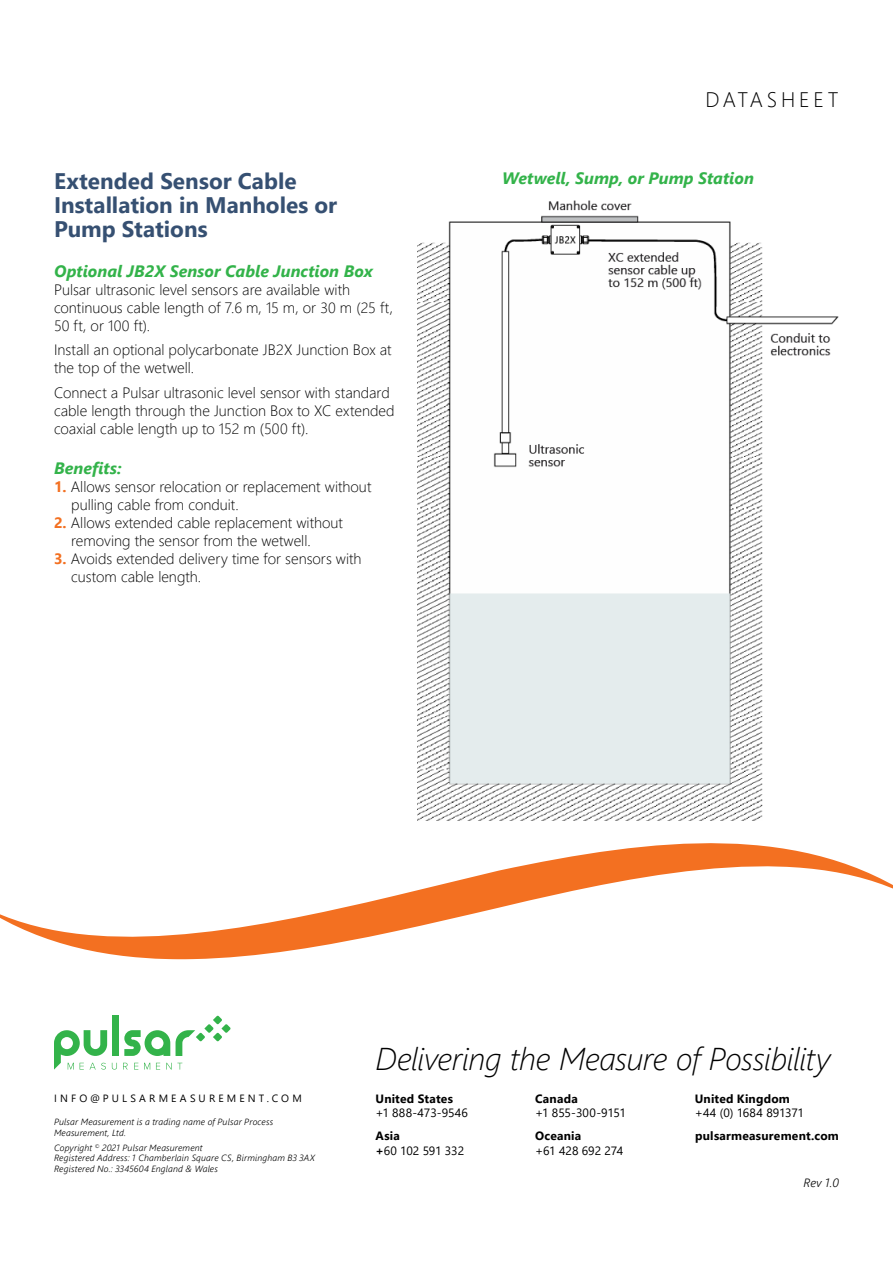
<style>
.page{position:relative;width:893px;height:1263px;background:#fff}
.page>*{position:absolute;margin:0;border:0;box-sizing:border-box;transform-origin:0 0}
.t1{font:italic 300 31.5px "Segoe UI";letter-spacing:-.015em;color:#000}
.t2{font:700 22.5px/24px "Segoe UI";color:#365072}
.t3{font:300 21px "Segoe UI";letter-spacing:.185em;color:#000}
.t4{font:italic 700 16.5px "Segoe UI";color:#33b34a}
.t5{font:300 15px/18px "Segoe UI";color:#000}
.t6{font:700 12px "Segoe UI";letter-spacing:.015em;color:#000}
.t7{font:12px/14.4px "Segoe UI";letter-spacing:-.005em;color:#000}
.t8{font:12px "Segoe UI";letter-spacing:.02em;color:#000}
.t9{font:italic 300 12px "Segoe UI";color:#000}
.t10{font:10.5px "Segoe UI";letter-spacing:.3em;color:#000}
.t11{font:italic 300 9px/10.5px "Segoe UI";letter-spacing:.02em;color:#000}
.s1{font-weight:700;color:#f37021}
.s2{font-weight:700}
</style>
<div class="page">
<svg style="left:0;top:843px;width:893px;height:116px"></svg>
<div style="left:112px;top:1016px;width:7px;height:40px;background:#33b34a"></div>
<svg style="left:124px;top:1030px;width:46px;height:26px"></svg>
<svg style="left:176px;top:1016px;width:55px;height:40px"></svg>
<svg style="left:54px;top:1030px;width:63px;height:39px"></svg>
<svg style="left:123px;top:1063px;width:5px;height:6px"></svg>
<svg style="left:134px;top:1063px;width:4px;height:6px"></svg>
<svg style="left:144px;top:1063px;width:6px;height:6px"></svg>
<svg style="left:156px;top:1063px;width:4px;height:6px"></svg>
<svg style="left:166px;top:1063px;width:16px;height:6px"></svg>
<img style="left:417px;top:200px;width:422px;height:620px">
<h2 class="t2" style="left:54px;top:167px;width:285px">Extended Sensor Cable<br>Installation in Manholes or<br>Pump Stations</h2>
<p class="t4" style="left:54px;top:255px;width:320px">Optional JB2X Sensor Cable Junction Box</p>
<p class="t5" style="left:54px;top:279px;width:340px">Pulsar ultrasonic level sensors are available with continuous cable length of 7.6 m, 15 m, or 30 m (25 ft,<br>50 ft, or 100 ft).</p>
<p class="t5" style="left:54px;top:340px;width:339px">Install an optional polycarbonate JB2X Junction Box at the top of the wetwell.</p>
<p class="t5" style="left:54px;top:382px;width:342px">Connect a Pulsar ultrasonic level sensor with standard cable length through the Junction Box to XC extended coaxial cable length up to 152 m (500 ft).</p>
<p class="t4" style="left:54px;top:452px;width:69px">Benefits:</p>
<p class="t5" style="left:71px;top:476px;width:302px;text-indent:-17px"><span class="s1">1.</span> Allows sensor relocation or replacement without pulling cable from conduit.</p>
<p class="t5" style="left:71px;top:512px;width:273px;text-indent:-17px"><span class="s1">2.</span> Allows extended cable replacement without removing the sensor from the wetwell.</p>
<p class="t5" style="left:71px;top:548px;width:292px;text-indent:-17px"><span class="s1">3.</span> Avoids extended delivery time for sensors with custom cable length.</p>
<h3 class="t3" style="left:705px;top:79px;width:135px">DATASHEET</h3>
<p class="t4" style="left:502px;top:163px;width:253px">Wetwell, Sump, or Pump Station</p>
<p class="t10" style="left:54px;top:1088px;width:249px">INFO@PULSARMEASUREMENT.COM</p>
<p class="t11" style="left:54px;top:1115px;width:221px">Pulsar Measurement is a trading name of Pulsar Process<br>Measurement, Ltd.</p>
<p class="t11" style="left:54px;top:1141px;width:263px">Copyright <sup>©</sup> 2021 Pulsar Measurement<br>Registered Address: 1 Chamberlain Square CS, Birmingham B3 3AX<br>Registered No.: 3345604 England &amp; Wales</p>
<h1 class="t1" style="left:376px;top:1029px;width:456px">Delivering the Measure of Possibility</h1>
<p class="t6" style="left:695px;top:1087px;width:97px">United Kingdom</p>
<p class="t7" style="left:695px;top:1104px;width:111px">+44 (0) 1684 891371</p>
<p class="t6" style="left:375px;top:1087px;width:79px">United States</p>
<p class="t8" style="left:375px;top:1101px;width:94px">+1 888-473-9546</p>
<p class="t6" style="left:535px;top:1087px;width:44px">Canada</p>
<p class="t7" style="left:535px;top:1104px;width:92px">+1 855-300-9151</p>
<p class="t7" style="left:375px;top:1128px;width:90px"><span class="s2">Asia<br>+</span>60 102 591 332</p>
<p class="t6" style="left:695px;top:1125px;width:145px">pulsarmeasurement.com</p>
<p class="t6" style="left:535px;top:1125px;width:48px">Oceania</p>
<p class="t7" style="left:535px;top:1142px;width:90px">+61 428 692 274</p>
<p class="t9" style="left:803px;top:1171px;width:37px">Rev 1.0</p>
</div>
